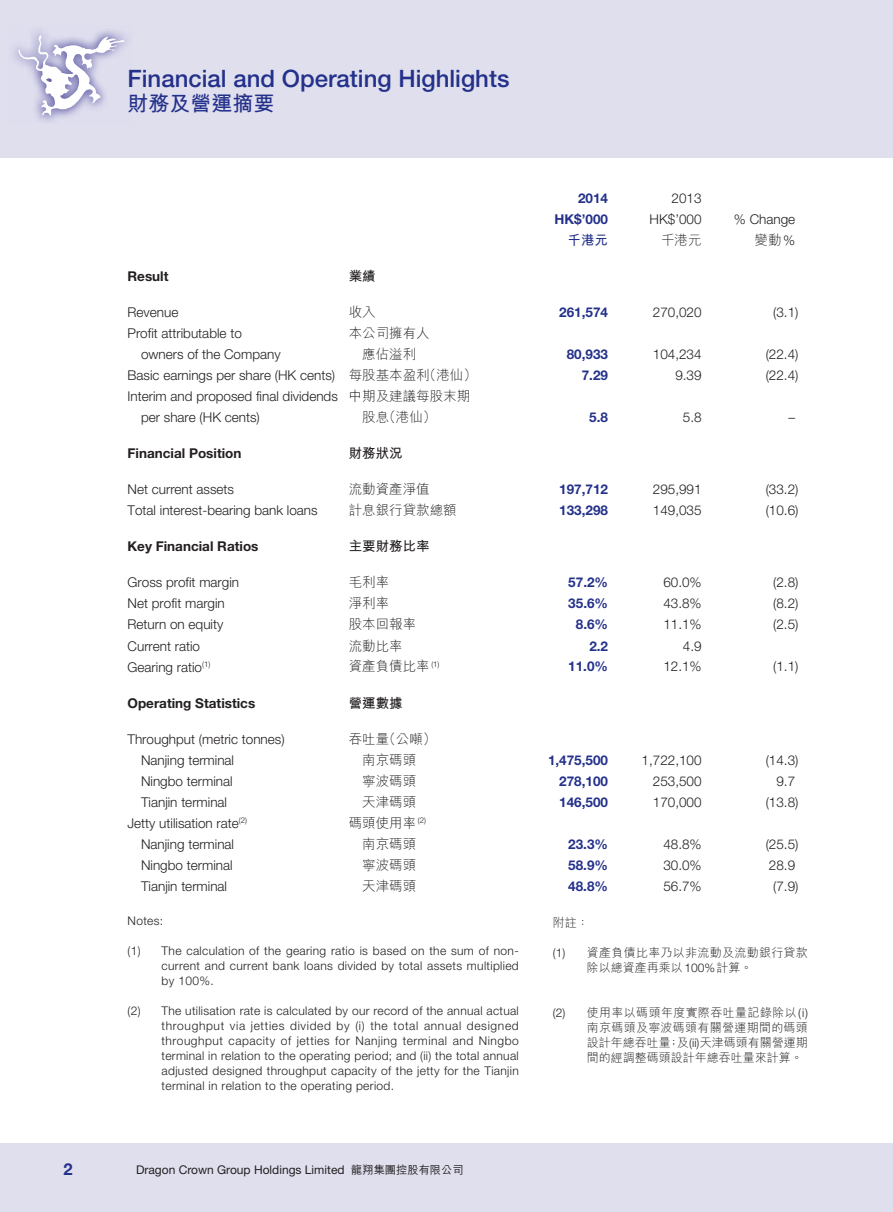
<style>
.page{position:relative;width:893px;height:1212px;background:#fff}
.page>*{position:absolute;margin:0;border:0;box-sizing:border-box;transform-origin:0 0}
.t1{font:500 24px "Helvetica Neue LT Std";color:#24318b}
.t2{font:21px "M Hei HK Bold B5 pc H";color:#24318b}
.t3{font:700 16.5px "Helvetica Neue LT Std";color:#24318b}
.t4{font:300 13.5px/21px "Helvetica Neue LT Std";color:#231f20}
.t5{font:13.5px "M Hei HK Light B5 pc H";color:#231f20}
.t6{font:700 13.5px "Helvetica Neue LT Std";color:#24318b}
.t7{font:700 13.5px "Helvetica Neue LT Std";color:#231f20}
.t8{font:13.5px "M Hei HK Bold B5 pc H";color:#231f20}
.t9{font:13.5px "M Hei HK Bold B5 pc H";color:#24318b}
.t10{font:300 12px/15px "Helvetica Neue LT Std";letter-spacing:.03em;color:#231f20;text-align:justify}
.t11{font:12px/15px "M Hei HK Light B5 pc H";color:#231f20;text-align:justify}
.t12{font:12px "Helvetica Neue LT Std";color:#231f20}
.t13{font:12px/15px "M Hei HK Light B5 pc H";letter-spacing:.025em;color:#231f20}
.s1{font-family:"Helvetica Neue LT Std";font-weight:300}
.s2{font-family:"M Hei HK Light B5 pc H";font-weight:400}
.s3{font-family:"M Hei HK Medium B5 pc H";font-size:11.25px}
</style>
<div class="page">
<div style="left:0;top:1143px;width:893px;height:69px;background:#e0dfee"></div>
<div style="left:0;top:0;width:893px;height:157px;background:#e0dfee"></div>
<svg style="left:18px;top:35px;width:106px;height:81px"></svg>
<h1 class="t1" style="left:128px;top:70px;width:383px">Financial and Operating Highlights</h1>
<h2 class="t2" style="left:128px;top:95px;width:149px">財務及營運摘要</h2>
<p class="t6" style="left:578px;top:194px;width:32px">2014</p>
<p class="t4" style="left:672px;top:190px;width:32px">2013</p>
<p class="t6" style="left:555px;top:215px;width:55px">HK$’000</p>
<p class="t4" style="left:650px;top:211px;width:54px">HK$’000</p>
<p class="t4" style="left:734px;top:211px;width:63px">% Change</p>
<p class="t9" style="left:568px;top:235px;width:42px">千港元</p>
<p class="t5" style="left:661px;top:235px;width:42px">千港元</p>
<p class="t5" style="left:754px;top:235px;width:42px">變動<span class="s1">%</span></p>
<p class="t7" style="left:128px;top:272px;width:42px">Result</p>
<p class="t8" style="left:349px;top:271px;width:28px">業績</p>
<p class="t4" style="left:128px;top:304px;width:52px">Revenue</p>
<p class="t5" style="left:349px;top:307px;width:28px">收入</p>
<p class="t6" style="left:559px;top:308px;width:50px">261,574</p>
<p class="t4" style="left:653px;top:304px;width:50px">270,020</p>
<p class="t4" style="left:773px;top:304px;width:27px">(3.1)</p>
<p class="t4" style="left:128px;top:325px;width:116px">Profit attributable to</p>
<p class="t5" style="left:349px;top:328px;width:82px">本公司擁有人</p>
<p class="t4" style="left:141px;top:346px;width:141px">owners of the Company</p>
<p class="t5" style="left:362px;top:349px;width:55px">應佔溢利</p>
<p class="t6" style="left:567px;top:350px;width:43px">80,933</p>
<p class="t4" style="left:653px;top:346px;width:50px">104,234</p>
<p class="t4" style="left:766px;top:346px;width:34px">(22.4)</p>
<p class="t4" style="left:128px;top:367px;width:351px">Basic earnings per share (HK cents) <span class="s2">每股基本盈利（港仙）</span></p>
<p class="t6" style="left:582px;top:371px;width:28px">7.29</p>
<p class="t4" style="left:675px;top:367px;width:28px">9.39</p>
<p class="t4" style="left:766px;top:367px;width:34px">(22.4)</p>
<p class="t4" style="left:141px;top:388px;width:331px;text-indent:-14px">Interim and proposed final dividends <span class="s2">中期及建議每股末期</span>per share (HK cents)</p>
<p class="t5" style="left:362px;top:412px;width:76px">股息（港仙）</p>
<p class="t6" style="left:589px;top:413px;width:20px">5.8</p>
<p class="t4" style="left:683px;top:409px;width:20px">5.8</p>
<p class="t4" style="left:788px;top:409px;width:8px">–</p>
<p class="t7" style="left:128px;top:449px;width:115px">Financial Position</p>
<p class="t8" style="left:349px;top:448px;width:56px">財務狀況</p>
<p class="t4" style="left:128px;top:481px;width:108px">Net current assets</p>
<p class="t5" style="left:349px;top:484px;width:83px">流動資產淨值</p>
<p class="t6" style="left:559px;top:485px;width:50px">197,712</p>
<p class="t4" style="left:653px;top:481px;width:50px">295,991</p>
<p class="t4" style="left:766px;top:481px;width:34px">(33.2)</p>
<p class="t4" style="left:128px;top:502px;width:192px">Total interest-bearing bank loans</p>
<p class="t5" style="left:349px;top:505px;width:109px">計息銀行貸款總額</p>
<p class="t6" style="left:559px;top:506px;width:50px">133,298</p>
<p class="t4" style="left:653px;top:502px;width:50px">149,035</p>
<p class="t4" style="left:766px;top:502px;width:34px">(10.6)</p>
<p class="t7" style="left:128px;top:542px;width:132px">Key Financial Ratios</p>
<p class="t8" style="left:349px;top:541px;width:82px">主要財務比率</p>
<p class="t4" style="left:128px;top:574px;width:113px">Gross profit margin</p>
<p class="t5" style="left:349px;top:577px;width:42px">毛利率</p>
<p class="t6" style="left:568px;top:578px;width:41px">57.2%</p>
<p class="t4" style="left:663px;top:574px;width:40px">60.0%</p>
<p class="t4" style="left:773px;top:574px;width:27px">(2.8)</p>
<p class="t4" style="left:128px;top:595px;width:99px">Net profit margin</p>
<p class="t5" style="left:349px;top:598px;width:42px">淨利率</p>
<p class="t6" style="left:568px;top:599px;width:41px">35.6%</p>
<p class="t4" style="left:663px;top:595px;width:40px">43.8%</p>
<p class="t4" style="left:773px;top:595px;width:27px">(8.2)</p>
<p class="t4" style="left:128px;top:616px;width:97px">Return on equity</p>
<p class="t5" style="left:349px;top:619px;width:69px">股本回報率</p>
<p class="t6" style="left:576px;top:620px;width:34px">8.6%</p>
<p class="t4" style="left:663px;top:616px;width:40px">11.1%</p>
<p class="t4" style="left:773px;top:616px;width:27px">(2.5)</p>
<p class="t4" style="left:128px;top:637px;width:74px">Current ratio</p>
<p class="t5" style="left:349px;top:640px;width:55px">流動比率</p>
<p class="t6" style="left:589px;top:641px;width:20px">2.2</p>
<p class="t4" style="left:683px;top:637px;width:20px">4.9</p>
<p class="t4" style="left:128px;top:658px;width:84px">Gearing ratio<sup>(1)</sup></p>
<p class="t5" style="left:349px;top:661px;width:92px">資產負債比率 <sup>(1)</sup></p>
<p class="t6" style="left:568px;top:662px;width:41px">11.0%</p>
<p class="t4" style="left:663px;top:658px;width:40px">12.1%</p>
<p class="t4" style="left:773px;top:658px;width:27px">(1.1)</p>
<p class="t7" style="left:128px;top:698px;width:129px">Operating Statistics</p>
<p class="t8" style="left:349px;top:697px;width:56px">營運數據</p>
<p class="t4" style="left:128px;top:730px;width:159px">Throughput (metric tonnes)</p>
<p class="t5" style="left:349px;top:733px;width:89px">吞吐量（公噸）</p>
<p class="t4" style="left:141px;top:751px;width:95px">Nanjing terminal</p>
<p class="t5" style="left:349px;top:754px;width:69px">　南京碼頭</p>
<p class="t6" style="left:548px;top:755px;width:62px">1,475,500</p>
<p class="t4" style="left:642px;top:751px;width:62px">1,722,100</p>
<p class="t4" style="left:766px;top:751px;width:34px">(14.3)</p>
<p class="t4" style="left:141px;top:772px;width:93px">Ningbo terminal</p>
<p class="t5" style="left:349px;top:775px;width:69px">　寧波碼頭</p>
<p class="t6" style="left:559px;top:776px;width:50px">278,100</p>
<p class="t4" style="left:653px;top:772px;width:50px">253,500</p>
<p class="t4" style="left:776px;top:772px;width:20px">9.7</p>
<p class="t4" style="left:141px;top:793px;width:88px">Tianjin terminal</p>
<p class="t5" style="left:349px;top:796px;width:69px">　天津碼頭</p>
<p class="t6" style="left:559px;top:797px;width:50px">146,500</p>
<p class="t4" style="left:653px;top:793px;width:50px">170,000</p>
<p class="t4" style="left:766px;top:793px;width:34px">(13.8)</p>
<p class="t4" style="left:128px;top:814px;width:121px">Jetty utilisation rate<sup>(2)</sup></p>
<p class="t5" style="left:349px;top:817px;width:79px">碼頭使用率 <sup>(2)</sup></p>
<p class="t4" style="left:141px;top:835px;width:95px">Nanjing terminal</p>
<p class="t5" style="left:349px;top:838px;width:69px">　南京碼頭</p>
<p class="t6" style="left:568px;top:839px;width:41px">23.3%</p>
<p class="t4" style="left:663px;top:835px;width:40px">48.8%</p>
<p class="t4" style="left:766px;top:835px;width:34px">(25.5)</p>
<p class="t4" style="left:141px;top:856px;width:93px">Ningbo terminal</p>
<p class="t5" style="left:349px;top:859px;width:69px">　寧波碼頭</p>
<p class="t6" style="left:568px;top:860px;width:41px">58.9%</p>
<p class="t4" style="left:663px;top:856px;width:40px">30.0%</p>
<p class="t4" style="left:769px;top:856px;width:28px">28.9</p>
<p class="t4" style="left:141px;top:877px;width:88px">Tianjin terminal</p>
<p class="t5" style="left:349px;top:880px;width:69px">　天津碼頭</p>
<p class="t6" style="left:568px;top:881px;width:41px">48.8%</p>
<p class="t4" style="left:663px;top:877px;width:40px">56.7%</p>
<p class="t4" style="left:773px;top:877px;width:27px">(7.9)</p>
<p class="t10" style="left:128px;top:915px;width:37px">Notes:</p>
<p class="t10" style="left:162px;top:945px;width:359px;text-indent:-34px">(1) The calculation of the gearing ratio is based on the sum of non&shy;current and current bank loans divided by total assets multiplied by 100%.</p>
<p class="t10" style="left:162px;top:1005px;width:359px;text-indent:-34px">(2) The utilisation rate is calculated by our record of the annual actual throughput via jetties divided by (i) the total annual designed throughput capacity of jetties for Nanjing terminal and Ningbo terminal in relation to the operating period; and (ii) the total annual adjusted designed throughput capacity of the jetty for the Tianjin terminal in relation to the operating period.</p>
<p class="t11" style="left:553px;top:917px;width:37px">附註：</p>
<p class="t13" style="left:587px;top:947px;width:223px;text-indent:-34px"><span class="s1">(1)</span> 資產負債比率乃以非流動及流動銀行貸款除以總資產再乘以<span class="s1">100%</span>計算。</p>
<p class="t11" style="left:587px;top:1007px;width:223px;text-indent:-34px"><span class="s1">(2)</span> 使用率以碼頭年度實際吞吐量記錄除以<span class="s1">(i)</span>南京碼頭及寧波碼頭有關營運期間的碼頭設計年總吞吐量；及<span class="s1">(ii)</span>天津碼頭有關營運期間的經調整碼頭設計年總吞吐量來計算。</p>
<p class="t3" style="left:63px;top:1163px;width:11px">2</p>
<p class="t12" style="left:136px;top:1165px;width:329px">Dragon Crown Group Holdings Limited <span class="s3">龍翔集團控股有限公司</span></p>
</div>
